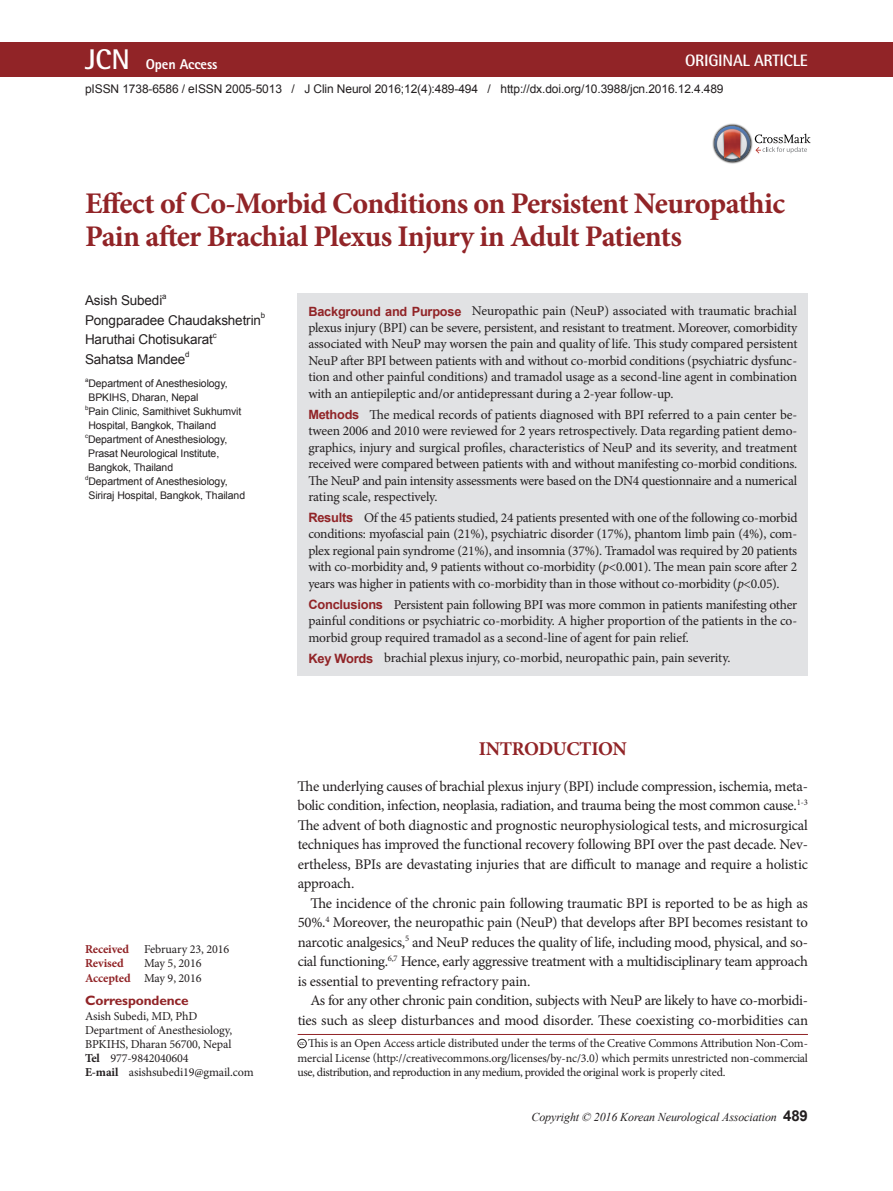
<style>
.page{position:relative;width:893px;height:1191px;background:#fff}
.page>*{position:absolute;margin:0;border:0;box-sizing:border-box;transform-origin:0 0}
.논문제목{font:700 30px/33px "Minion Pro";letter-spacing:-.025em;color:#912427}
.큰제목{font:700 19.5px "Minion Pro";letter-spacing:-.02em;color:#912427}
.t1{font:700 16.5px "Rotis Semi Sans Std";letter-spacing:-.015em;color:#fff}
.본문1{font:14.7px/19.5px "Minion Pro";letter-spacing:-.02em;color:#231f20;text-align:justify}
.본문{font:14.7px/19.5px "Minion Pro";letter-spacing:-.015em;color:#231f20;text-align:justify}
.t2{font:800 14.25px "Rotis Sans Serif Std";letter-spacing:-.01em;color:#fff}
.본문-2{font:700 13.65px "Gill Sans Std";letter-spacing:-.01em;color:#912427}
.영문초록{font:13.5px/16.5px "Minion Pro";letter-spacing:-.015em;color:#231f20;text-align:justify}
.영문이름{font:13.5px "Arial";letter-spacing:-.01em;color:#231f20}
.교신저자{font:12.15px/14px "Minion Pro";letter-spacing:-.01em;color:#231f20}
.교신저자-2{font:700 12.15px "Minion Pro";color:#912427}
.교신저자-3{font:12px/14.4px "Minion Pro";letter-spacing:-.03em;color:#231f20;text-align:justify}
.t3{font:12px "Arial";letter-spacing:-.01em;color:#231f20}
.t4{font:italic 12px "Times New Roman";letter-spacing:-.01em;color:#231f20}
.영문소속{font:10.5px/14px "Arial";letter-spacing:-.01em;color:#231f20}
.영문이름-2{font:7.8px "Arial";color:#231f20}
.t5{font:6.75px "Minion Pro";color:#231f20}
.영문소속-2{font:6.15px "Arial";color:#231f20}
.s1{font-family:"Rotis Semi Sans Std";font-weight:700;font-size:28.5px}
.s2{font-weight:700;color:#912427}
.s3{font-weight:700}
.s4{font-family:"Arial";font-weight:700;font-size:12.75px;color:#912427}
.s5{font-size:12.75px;color:#e1e2e4}
.s6{font-family:"Arial";font-weight:700;font-size:12.9px;color:#912427}
.s7{color:#e1e2e4}
.s8{font-style:italic}
.s9{font-family:"Arial";font-weight:700;font-style:normal;font-size:15px}
</style>
<div class="page">
<div style="left:298px;top:293px;width:510px;height:382px;background:#e1e2e4"></div>
<hr style="left:298px;top:1034px;width:510px;height:1px;background:#912427">
<div style="left:298px;top:1039px;width:8px;height:9px;border:1px solid #231f20;border-radius:50%"></div>
<div style="left:0;top:43px;width:893px;height:34px;background:#912427"></div>
<img style="left:712px;top:123px;width:30px;height:41px">
<svg style="left:714px;top:126px;width:96px;height:35px"></svg>
<p class="t2" style="left:85px;top:55px;width:134px"><span class="s1">JCN</span> Open Access</p>
<p class="t1" style="left:685px;top:50px;width:124px">ORIGINAL ARTICLE</p>
<p class="t3" style="left:85px;top:81px;width:640px">pISSN 1738-6586 / eISSN 2005-5013 / J Clin Neurol 2016;12(4):489-494 / http://dx.doi.org/10.3988/jcn.2016.12.4.489</p>
<p class="논문제목" style="left:85px;top:186px;width:702px">Effect of Co-Morbid Conditions on Persistent Neuropathic<br>Pain after Brachial Plexus Injury in Adult Patients</p>
<p class="영문이름" style="left:85px;top:291px;width:79px">Asish Subedi</p>
<p class="영문이름-2" style="left:162px;top:291px;width:6px">a</p>
<p class="영문이름" style="left:85px;top:311px;width:177px">Pongparadee Chaudakshetrin</p>
<p class="영문이름-2" style="left:261px;top:310px;width:6px">b</p>
<p class="영문이름" style="left:85px;top:330px;width:129px">Haruthai Chotisukarat</p>
<p class="영문이름-2" style="left:213px;top:330px;width:5px">c</p>
<p class="영문이름" style="left:85px;top:350px;width:102px">Sahatsa Mandee</p>
<p class="영문이름-2" style="left:185px;top:349px;width:6px">d</p>
<p class="영문소속-2" style="left:85px;top:376px;width:5px">a</p>
<p class="영문소속" style="left:88px;top:376px;width:141px">Department of Anesthesiology,<br>BPKIHS, Dharan, Nepal</p>
<p class="영문소속-2" style="left:85px;top:403px;width:5px">b</p>
<p class="영문소속" style="left:88px;top:404px;width:155px">Pain Clinic, Samithivet Sukhumvit<br>Hospital, Bangkok, Thailand</p>
<p class="영문소속-2" style="left:85px;top:431px;width:5px">c</p>
<p class="영문소속" style="left:88px;top:432px;width:141px">Department of Anesthesiology,<br>Prasat Neurological Institute,<br>Bangkok, Thailand</p>
<p class="영문소속-2" style="left:85px;top:473px;width:5px">d</p>
<p class="영문소속" style="left:88px;top:474px;width:158px">Department of Anesthesiology,<br>Siriraj Hospital, Bangkok, Thailand</p>
<p class="교신저자" style="left:85px;top:942px;width:146px"><span class="s2">Received</span> February 23, 2016</p>
<p class="교신저자-2" style="left:85px;top:954px;width:40px">Revised</p>
<p class="교신저자" style="left:144px;top:956px;width:59px">May 5, 2016</p>
<p class="교신저자" style="left:85px;top:971px;width:118px"><span class="s2">Accepted</span> May 9, 2016</p>
<p class="본문-2" style="left:85px;top:992px;width:105px">Correspondence</p>
<p class="교신저자" style="left:85px;top:1009px;width:114px">Asish Subedi, MD, PhD</p>
<p class="교신저자" style="left:85px;top:1023px;width:149px">Department of Anesthesiology,<br>BPKIHS, Dharan 56700, Nepal</p>
<p class="교신저자" style="left:85px;top:1051px;width:105px"><span class="s3">Tel</span> 977-9842040604</p>
<p class="교신저자" style="left:85px;top:1065px;width:170px"><span class="s3">E-mail</span> asishsubedi19@gmail.com</p>
<p class="영문초록" style="left:308px;top:303px;width:491px"><span class="s4">Background and Purpose</span><span class="s5">zz</span>Neuropathic pain (NeuP) associated with traumatic brachial plexus injury (BPI) can be severe, persistent, and resistant to treatment. Moreover, comorbidity associated with NeuP may worsen the pain and quality of life. This study compared persistent NeuP after BPI between patients with and without co-morbid conditions (psychiatric dysfunc&shy;tion and other painful conditions) and tramadol usage as a second-line agent in combination with an antiepileptic and/or antidepressant during a 2-year follow-up.</p>
<p class="영문초록" style="left:308px;top:406px;width:490px"><span class="s4">Methods</span><span class="s5">zz</span>The medical records of patients diagnosed with BPI referred to a pain center be&shy;tween 2006 and 2010 were reviewed for 2 years retrospectively. Data regarding patient demo&shy;graphics, injury and surgical profiles, characteristics of NeuP and its severity, and treatment received were compared between patients with and without manifesting co-morbid conditions.<br>The NeuP and pain intensity assessments were based on the DN4 questionnaire and a numerical rating scale, respectively.</p>
<p class="영문초록" style="left:308px;top:509px;width:491px"><span class="s6">Results</span><span class="s7">zz</span>Of the 45 patients studied, 24 patients presented with one of the following co-morbid conditions: myofascial pain (21%), psychiatric disorder (17%), phantom limb pain (4%), com&shy;plex regional pain syndrome (21%), and insomnia (37%). Tramadol was required by 20 patients with co-morbidity and, 9 patients without co-morbidity (<span class="s8">p</span>&lt;0.001). The mean pain score after 2 years was higher in patients with co-morbidity than in those without co-morbidity (<span class="s8">p</span>&lt;0.05).</p>
<p class="영문초록" style="left:308px;top:596px;width:490px"><span class="s6">Conclusions</span><span class="s7">zz</span>Persistent pain following BPI was more common in patients manifesting other painful conditions or psychiatric co-morbidity. A higher proportion of the patients in the co&shy;morbid group required tramadol as a second-line of agent for pain relief.</p>
<p class="영문초록" style="left:308px;top:650px;width:424px"><span class="s6">Key Words</span><span class="s7">zz</span>brachial plexus injury, co-morbid, neuropathic pain, pain severity.</p>
<p class="큰제목" style="left:479px;top:735px;width:150px">INTRODUCTION</p>
<p class="본문" style="left:298px;top:776px;width:512px">The underlying causes of brachial plexus injury (BPI) include compression, ischemia, meta&shy;bolic condition, infection, neoplasia, radiation, and trauma being the most common cause.<sup>1-3<br></sup>The advent of both diagnostic and prognostic neurophysiological tests, and microsurgical techniques has improved the functional recovery following BPI over the past decade. Nev&shy;ertheless, BPIs are devastating injuries that are difficult to manage and require a holistic approach.</p>
<p class="본문1" style="left:298px;top:893px;width:512px;text-indent:13px">The incidence of the chronic pain following traumatic BPI is reported to be as high as 50%.<sup>4</sup> Moreover, the neuropathic pain (NeuP) that develops after BPI becomes resistant to narcotic analgesics,<sup>5</sup> and NeuP reduces the quality of life, including mood, physical, and so&shy;cial functioning.<sup>6,7</sup> Hence, early aggressive treatment with a multidisciplinary team approach is essential to preventing refractory pain.</p>
<p class="본문1" style="left:298px;top:990px;width:512px;text-align:right">As for any other chronic pain condition, subjects with NeuP are likely to have co-morbidi&shy;ties such as sleep disturbances and mood disorder. These coexisting co-morbidities can</p>
<p class="교신저자-3" style="left:298px;top:1036px;width:512px;text-indent:10px">This is an Open Access article distributed under the terms of the Creative Commons Attribution Non-Com&shy;mercial License (http://creativecommons.org/licenses/by-nc/3.0) which permits unrestricted non-commercial use, distribution, and reproduction in any medium, provided the original work is properly cited.</p>
<p class="t5" style="left:300px;top:1038px;width:7px">cc</p>
<p class="t4" style="left:531px;top:1108px;width:278px">Copyright © 2016 Korean Neurological Association <span class="s9">489</span></p>
</div>
